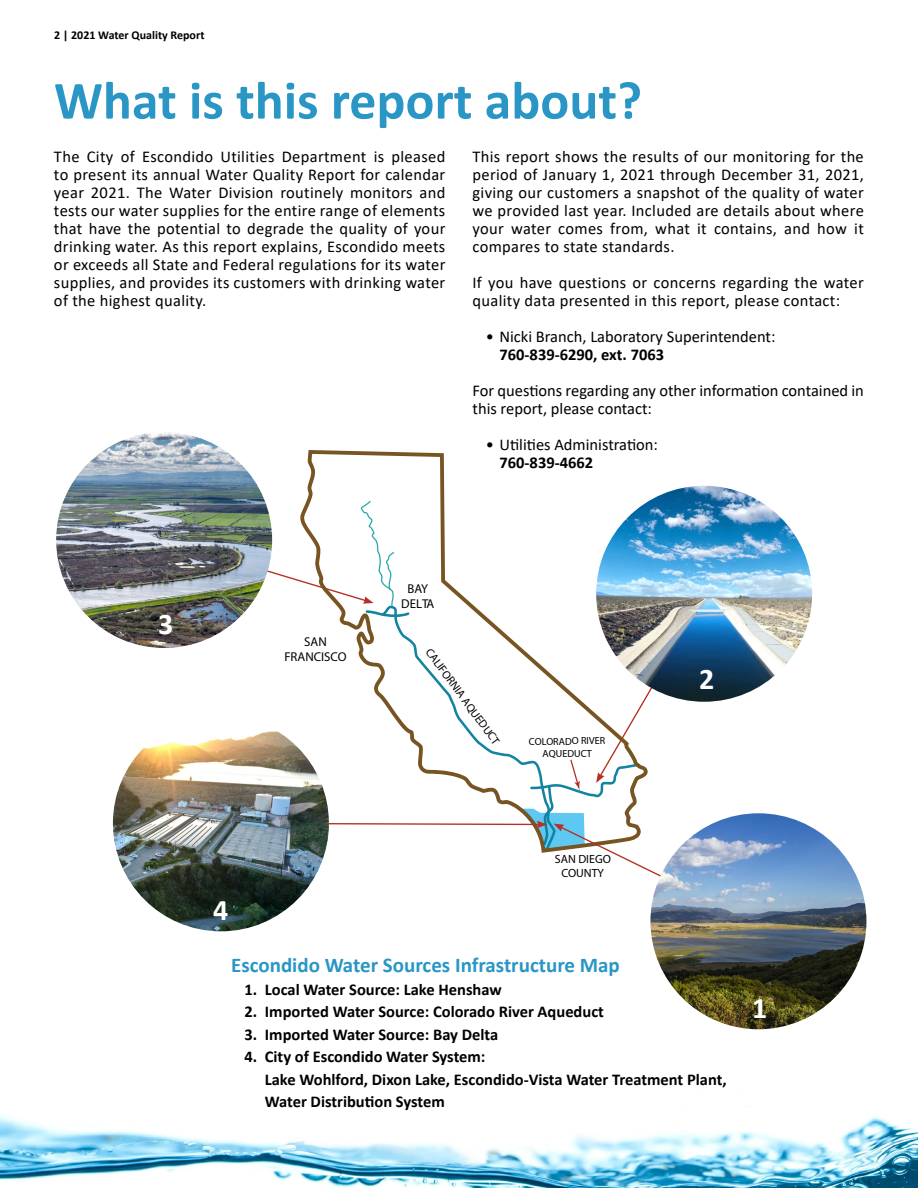
<style>
.page{position:relative;width:918px;height:1188px;background:#fff}
.page>*{position:absolute;margin:0;border:0;box-sizing:border-box;transform-origin:0 0}
.t1{font:700 54px "Calibri";color:#2996c5}
.t2{font:700 30px "Calibri";color:#fff}
.t3{font:700 21px "Calibri";color:#2996c5}
.t4{font:16.5px/18px "Calibri";letter-spacing:.01em;color:#000;text-align:justify}
.t5{font:700 16.5px/22.5px "Calibri";color:#000}
.t6{font:12.75px/15.3px "Myriad Pro";color:#000;text-align:center}
.t7{font:700 12px "Calibri";color:#000}
.t8{font:11.85px/14.2px "Myriad Pro";color:#000;text-align:center}
.t9{font:11.55px "Myriad Pro";color:#000}
.t10{font:10.2px/12.3px "Myriad Pro";color:#000;text-align:center}
</style>
<div class="page">
<img style="left:0;top:1116px;width:918px;height:72px">
<svg style="left:306px;top:450px;width:139px;height:51px"></svg>
<svg style="left:162px;top:501px;width:600px;height:425px"></svg>
<img style="left:596px;top:486px;width:216px;height:216px;border-radius:108px">
<img style="left:650px;top:813px;width:216px;height:216px;border-radius:108px">
<img style="left:113px;top:715px;width:216px;height:216px;border-radius:108px">
<img style="left:56px;top:432px;width:216px;height:216px;border-radius:108px">
<p class="t7" style="left:54px;top:27px;width:152px">2 | 2021 Water Quality Report</p>
<h1 class="t1" style="left:54px;top:62px;width:590px">What is this report about?</h1>
<p class="t4" style="left:54px;top:147px;width:393px">The City of Escondido Utilities Department is pleased to present its annual Water Quality Report for calendar year 2021. The Water Division routinely monitors and tests our water supplies for the entire range of elements that have the potential to degrade the quality of your drinking water. As this report explains, Escondido meets or exceeds all State and Federal regulations for its water supplies, and provides its customers with drinking water of the highest quality.</p>
<p class="t4" style="left:472px;top:147px;width:393px">This report shows the results of our monitoring for the period of January 1, 2021 through December 31, 2021, giving our customers a snapshot of the quality of water we provided last year. Included are details about where your water comes from, what it contains, and how it compares to state standards.</p>
<p class="t4" style="left:472px;top:273px;width:393px">If you have questions or concerns regarding the water quality data presented in this report, please contact:</p>
<p class="t4" style="left:486px;top:327px;width:291px">• Nicki Branch, Laboratory Superintendent:</p>
<p class="t5" style="left:499px;top:343px;width:166px">760-839-6290, ext. 7063</p>
<p class="t4" style="left:472px;top:381px;width:393px">For questions regarding any other information contained in this report, please contact:</p>
<p class="t4" style="left:486px;top:435px;width:174px">• Utilities Administration:</p>
<p class="t5" style="left:499px;top:451px;width:95px">760-839-4662</p>
<h2 class="t2" style="left:158px;top:603px;width:17px">3</h2>
<p class="t6" style="left:401px;top:581px;width:35px">BAY<br>DELTA</p>
<p class="t6" style="left:284px;top:633px;width:64px">SAN<br>FRANCISCO</p>
<p class="t9" style="left:434px;top:645px;width:118px;rotate:54deg">CALIFORNIA AQUEDUCT</p>
<p class="t10" style="left:529px;top:736px;width:78px;rotate:-1deg">COLORADO RIVER<br>AQUEDUCT</p>
<h2 class="t2" style="left:699px;top:657px;width:17px">2</h2>
<h2 class="t2" style="left:213px;top:889px;width:17px">4</h2>
<p class="t8" style="left:555px;top:851px;width:58px">SAN DIEGO<br>COUNTY</p>
<p class="t3" style="left:231px;top:950px;width:390px">Escondido Water Sources Infrastructure Map</p>
<p class="t5" style="left:245px;top:978px;width:259px">1. Local Water Source: Lake Henshaw</p>
<p class="t5" style="left:245px;top:1000px;width:361px">2. Imported Water Source: Colorado River Aqueduct</p>
<p class="t5" style="left:245px;top:1023px;width:255px">3. Imported Water Source: Bay Delta</p>
<p class="t5" style="left:265px;top:1045px;width:463px;text-indent:-20px">4. City of Escondido Water System:<br>Lake Wohlford, Dixon Lake, Escondido-Vista Water Treatment Plant,<br>Water Distribution System</p>
<h2 class="t2" style="left:752px;top:987px;width:17px">1</h2>
</div>
